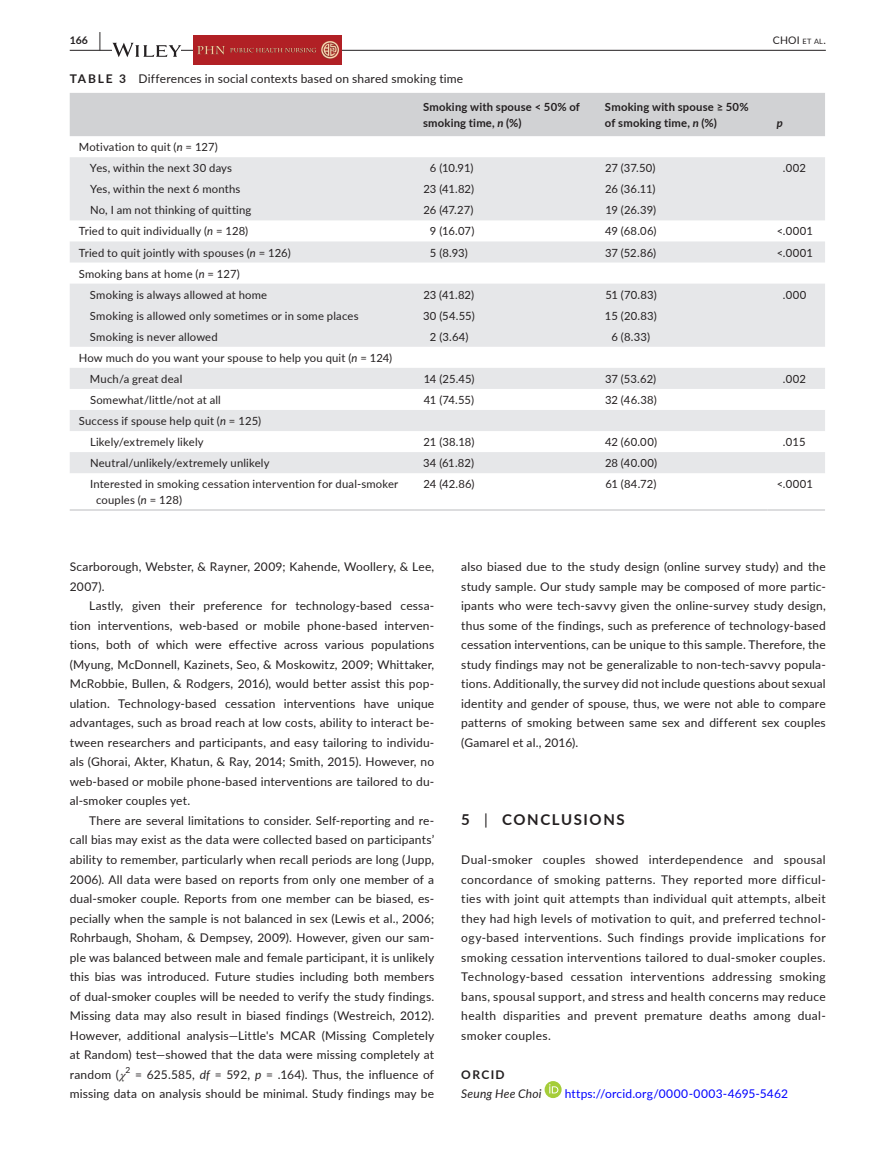
<style>
.page{position:relative;width:893px;height:1174px;background:#fff}
.page>*{position:absolute;margin:0;border:0;box-sizing:border-box;transform-origin:0 0}
.t1{font:700 15px "Lato";letter-spacing:.11em;color:#231f20}
.t2{font:12px/19.5px "Lato";letter-spacing:.015em;color:#231f20;text-align:justify}
.t3{font:12px "Lato";letter-spacing:.02em;color:#00f}
.t4{font:italic 12px "Lato";letter-spacing:.015em;color:#231f20}
.t5{font:700 12px "Lato";letter-spacing:.115em;color:#231f20}
.t6{font:11.25px/21px "Lato";letter-spacing:.015em;color:#231f20}
.t7{font:700 11.25px/15.8px "Lato";letter-spacing:.02em;color:#231f20}
.t8{font:italic 700 11.25px "Lato";color:#231f20}
.t9{font:10.5px "Lato";color:#231f20}
.t10{font:700 10.5px "Lato";color:#231f20}
.s1{font-size:19.5px}
.s2{font-size:7.35px}
.s3{font-weight:700}
.s4{font-style:italic}
.s5{font-family:"STIX";font-style:italic}
.s6{font-weight:400}
</style>
<div class="page">
<hr style="left:70px;top:50px;width:756px;height:1px;background:#231f20">
<svg style="left:112px;top:43px;width:69px;height:14px"></svg>
<div style="left:193px;top:35px;width:149px;height:30px;background:#b12025"></div>
<svg style="left:197px;top:46px;width:119px;height:9px"></svg>
<img style="left:321px;top:41px;width:19px;height:18px">
<svg style="left:545px;top:1081px;width:17px;height:17px"></svg>
<svg style="left:549px;top:1084px;width:9px;height:9px"></svg>
<div style="left:70px;top:93px;width:755px;height:43px;background:#d1d2d4"></div>
<svg style="left:70px;top:157px;width:755px;height:316px;fill:#e6e7e9"></svg>
<hr style="left:70px;top:509px;width:344px;height:2px;background:#d1d2d4">
<hr style="left:414px;top:509px;width:182px;height:2px;background:#d1d2d4">
<hr style="left:596px;top:509px;width:172px;height:2px;background:#d1d2d4">
<hr style="left:768px;top:509px;width:57px;height:2px;background:#d1d2d4">
<p class="t10" style="left:70px;top:33px;width:33px">166 <span class="s1">|</span></p>
<p class="t9" style="left:773px;top:33px;width:54px">CHOI <span class="s2">et al</span>.</p>
<p class="t2" style="left:70px;top:68px;width:395px"><span class="s3">TABLE 3</span> Differences in social contexts based on shared smoking time</p>
<p class="t7" style="left:423px;top:99px;width:158px">Smoking with spouse &lt; 50% of smoking time, <span class="s4">n</span> (%)</p>
<p class="t7" style="left:605px;top:99px;width:145px">Smoking with spouse ≥ 50% of smoking time, <span class="s4">n</span> (%)</p>
<p class="t8" style="left:777px;top:115px;width:8px">p</p>
<p class="t6" style="left:90px;top:136px;width:144px;text-indent:-11px">Motivation to quit (<span class="s4">n</span> = 127)<br>Yes, within the next 30 days</p>
<p class="t6" style="left:430px;top:157px;width:45px">6 (10.91)</p>
<p class="t6" style="left:605px;top:157px;width:52px">27 (37.50)</p>
<p class="t6" style="left:783px;top:157px;width:25px">.002</p>
<p class="t6" style="left:90px;top:178px;width:152px">Yes, within the next 6 months</p>
<p class="t6" style="left:423px;top:178px;width:52px">23 (41.82)</p>
<p class="t6" style="left:605px;top:178px;width:52px">26 (36.11)</p>
<p class="t6" style="left:90px;top:199px;width:163px">No, I am not thinking of quitting</p>
<p class="t6" style="left:423px;top:199px;width:52px">26 (47.27)</p>
<p class="t6" style="left:605px;top:199px;width:52px">19 (26.39)</p>
<p class="t6" style="left:79px;top:220px;width:171px">Tried to quit individually (<span class="s4">n</span> = 128)</p>
<p class="t6" style="left:430px;top:220px;width:46px">9 (16.07)</p>
<p class="t6" style="left:605px;top:220px;width:53px">49 (68.06)</p>
<p class="t6" style="left:777px;top:220px;width:38px">&lt;.0001</p>
<p class="t6" style="left:79px;top:241px;width:213px">Tried to quit jointly with spouses (<span class="s4">n</span> = 126)</p>
<p class="t6" style="left:430px;top:241px;width:39px">5 (8.93)</p>
<p class="t6" style="left:605px;top:241px;width:53px">37 (52.86)</p>
<p class="t6" style="left:777px;top:241px;width:38px">&lt;.0001</p>
<p class="t6" style="left:90px;top:262px;width:179px;text-indent:-11px">Smoking bans at home (<span class="s4">n</span> = 127)<br>Smoking is always allowed at home</p>
<p class="t6" style="left:423px;top:284px;width:52px">23 (41.82)</p>
<p class="t6" style="left:606px;top:284px;width:53px">51 (70.83)</p>
<p class="t6" style="left:783px;top:284px;width:25px">.000</p>
<p class="t6" style="left:90px;top:305px;width:270px">Smoking is allowed only sometimes or in some places</p>
<p class="t6" style="left:423px;top:305px;width:53px">30 (54.55)</p>
<p class="t6" style="left:605px;top:305px;width:53px">15 (20.83)</p>
<p class="t6" style="left:90px;top:326px;width:129px">Smoking is never allowed</p>
<p class="t6" style="left:430px;top:326px;width:40px">2 (3.64)</p>
<p class="t6" style="left:611px;top:326px;width:40px">6 (8.33)</p>
<p class="t6" style="left:90px;top:347px;width:304px;text-indent:-11px">How much do you want your spouse to help you quit (<span class="s4">n</span> = 124)<br>Much/a great deal</p>
<p class="t6" style="left:424px;top:368px;width:52px">14 (25.45)</p>
<p class="t6" style="left:605px;top:368px;width:53px">37 (53.62)</p>
<p class="t6" style="left:783px;top:368px;width:25px">.002</p>
<p class="t6" style="left:90px;top:389px;width:132px">Somewhat/little/not at all</p>
<p class="t6" style="left:424px;top:389px;width:52px">41 (74.55)</p>
<p class="t6" style="left:605px;top:389px;width:53px">32 (46.38)</p>
<p class="t6" style="left:90px;top:410px;width:173px;text-indent:-11px">Success if spouse help quit (<span class="s4">n</span> = 125)<br>Likely/extremely likely</p>
<p class="t6" style="left:423px;top:431px;width:52px">21 (38.18)</p>
<p class="t6" style="left:605px;top:431px;width:53px">42 (60.00)</p>
<p class="t6" style="left:783px;top:431px;width:24px">.015</p>
<p class="t6" style="left:90px;top:452px;width:181px">Neutral/unlikely/extremely unlikely</p>
<p class="t6" style="left:423px;top:452px;width:53px">34 (61.82)</p>
<p class="t6" style="left:605px;top:452px;width:54px">28 (40.00)</p>
<p class="t6" style="left:96px;top:476px;width:304px;line-height:15.8px;text-indent:-6px">Interested in smoking cessation intervention for dual-smoker couples (<span class="s4">n</span> = 128)</p>
<p class="t6" style="left:424px;top:473px;width:52px">24 (42.86)</p>
<p class="t6" style="left:605px;top:473px;width:52px">61 (84.72)</p>
<p class="t6" style="left:777px;top:473px;width:38px">&lt;.0001</p>
<p class="t2" style="left:70px;top:557px;width:366px">Scarborough, Webster, &amp; Rayner, 2009; Kahende, Woollery, &amp; Lee,<br>2007).</p>
<p class="t2" style="left:70px;top:596px;width:366px;text-indent:20px">Lastly, given their preference for technology-based cessa&shy;tion interventions, web-based or mobile phone-based interven&shy;tions, both of which were effective across various populations (Myung, McDonnell, Kazinets, Seo, &amp; Moskowitz, 2009; Whittaker, McRobbie, Bullen, &amp; Rodgers, 2016), would better assist this pop&shy;ulation. Technology-based cessation interventions have unique advantages, such as broad reach at low costs, ability to interact be&shy;tween researchers and participants, and easy tailoring to individu&shy;als (Ghorai, Akter, Khatun, &amp; Ray, 2014; Smith, 2015). However, no web-based or mobile phone-based interventions are tailored to du&shy;al-smoker couples yet.</p>
<p class="t2" style="left:70px;top:810px;width:366px;text-indent:20px">There are several limitations to consider. Self-reporting and re&shy;call bias may exist as the data were collected based on participants’ ability to remember, particularly when recall periods are long (Jupp, 2006). All data were based on reports from only one member of a dual-smoker couple. Reports from one member can be biased, es&shy;pecially when the sample is not balanced in sex (Lewis et al., 2006; Rohrbaugh, Shoham, &amp; Dempsey, 2009). However, given our sam&shy;ple was balanced between male and female participant, it is unlikely this bias was introduced. Future studies including both members of dual-smoker couples will be needed to verify the study findings.<br>Missing data may also result in biased findings (Westreich, 2012).<br>However, additional analysis—Little's MCAR (Missing Completely at Random) test—showed that the data were missing completely at random (<span class="s5">χ</span><sup>2</sup> = 625.585, <span class="s4">df</span> = 592, <span class="s4">p</span> = .164). Thus, the influence of missing data on analysis should be minimal. Study findings may be</p>
<p class="t2" style="left:461px;top:557px;width:366px">also biased due to the study design (online survey study) and the study sample. Our study sample may be composed of more partic&shy;ipants who were tech-savvy given the online-survey study design, thus some of the findings, such as preference of technology-based cessation interventions, can be unique to this sample. Therefore, the study findings may not be generalizable to non-tech-savvy popula&shy;tions. Additionally, the survey did not include questions about sexual identity and gender of spouse, thus, we were not able to compare patterns of smoking between same sex and different sex couples (Gamarel et al., 2016).</p>
<p class="t1" style="left:461px;top:808px;width:165px">5 <span class="s6">|</span> CONCLUSIONS</p>
<p class="t2" style="left:461px;top:849px;width:366px">Dual-smoker couples showed interdependence and spousal concordance of smoking patterns. They reported more difficul&shy;ties with joint quit attempts than individual quit attempts, albeit they had high levels of motivation to quit, and preferred technol&shy;ogy-based interventions. Such findings provide implications for smoking cessation interventions tailored to dual-smoker couples.<br>Technology-based cessation interventions addressing smoking bans, spousal support, and stress and health concerns may reduce health disparities and prevent premature deaths among dual&shy;smoker couples.</p>
<p class="t5" style="left:461px;top:1065px;width:45px">ORCID</p>
<p class="t4" style="left:461px;top:1085px;width:82px">Seung Hee Choi</p>
<p class="t3" style="left:565px;top:1085px;width:225px">https://orcid.org/0000-0003-4695-5462</p>
</div>
